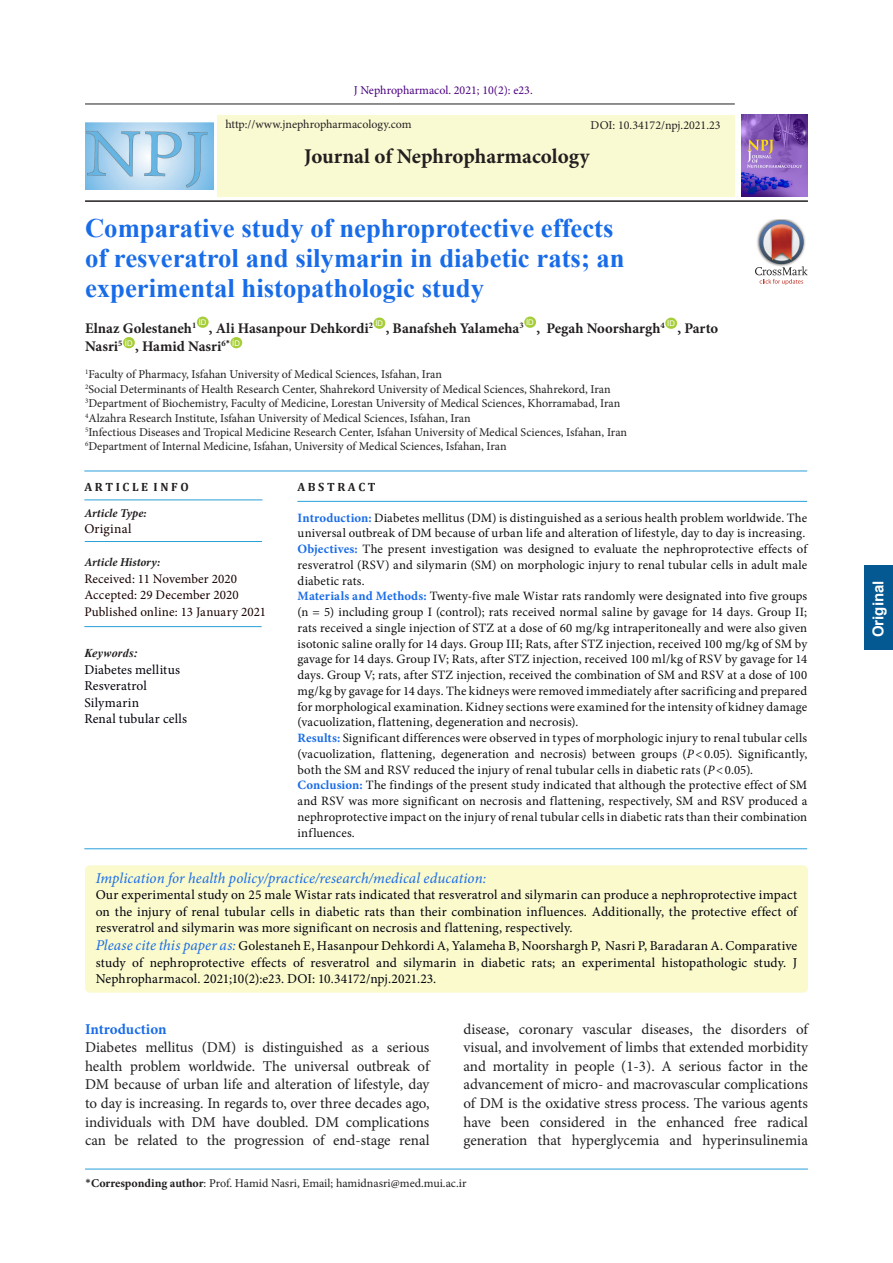
<style>
.page{position:relative;width:893px;height:1263px;background:#fff}
.page>*{position:absolute;margin:0;border:0;box-sizing:border-box;transform-origin:0 0}
.t1{font:700 26.7px/30px "Times New Roman";color:#196ce8}
.t2{font:700 21px "Minion Pro";color:#231f20}
.t3{font:15px/18.6px "Minion Pro";color:#231f20;text-align:justify}
.abstract{font:italic 15px "Minion Pro";letter-spacing:.005em;color:#196ce8}
.t4{font:700 15px "Minion Pro";letter-spacing:-.005em;color:#196ce8}
.t5{font:700 15px "Arial";color:#fff}
.t6{font:700 14.7px "Minion Pro";color:#231f20}
.abstract-2{font:13.5px/16.5px "Minion Pro";letter-spacing:.01em;color:#00000b;text-align:justify}
.t7{font:13.5px "Minion Pro";letter-spacing:.025em;color:#170000}
.t8{font:13.05px "Minion Pro";letter-spacing:.005em;color:#170000}
.abstract-3{font:12.75px/15.8px "Minion Pro";letter-spacing:.01em;color:#0d0d0d;text-align:justify}
.t9{font:12px "Minion Pro";color:#231f20}
.t10{font:12px "Minion Pro";color:#4b0082}
.t11{font:italic 700 12px "Minion Pro";color:#231f20}
.t12{font:700 12px "Cambria";color:#231f20}
.abstract-4{font:italic 700 12px "Times New Roman";letter-spacing:.015em;color:#231f20}
.t13{font:7.8px "Arial";color:#fff}
.s1{font-weight:700;color:#196ce8}
.s2{font-style:italic}
.s3{font-style:italic;font-size:15px;color:#196ce8}
.s4{font-family:"Calibri"}
.s5{font-weight:700}
</style>
<div class="page">
<hr style="left:85px;top:104px;width:650px;height:1px;background:#231f20">
<hr style="left:85px;top:200px;width:723px;height:2px;background:#231f20">
<div style="left:217px;top:115px;width:518px;height:81px;background:#fafad2"></div>
<img style="left:741px;top:115px;width:66px;height:82px">
<div style="left:197px;top:317px;width:12px;height:11px;background:#a6ce39;border-radius:50%"></div>
<div style="left:374px;top:317px;width:11px;height:12px;background:#a6ce39;border-radius:50%"></div>
<div style="left:524px;top:317px;width:12px;height:11px;background:#a6ce39;border-radius:50%"></div>
<div style="left:665px;top:318px;width:12px;height:11px;background:#a6ce39;border-radius:50%"></div>
<div style="left:123px;top:337px;width:12px;height:11px;background:#a6ce39;border-radius:50%"></div>
<div style="left:230px;top:337px;width:12px;height:11px;background:#a6ce39;border-radius:50%"></div>
<hr style="left:85px;top:1169px;width:723px;height:1px;background:#28a0da">
<div style="left:85px;top:865px;width:723px;height:127px;background:#fafacd;border-radius:5px"></div>
<div style="left:865px;top:566px;width:28px;height:84px;background:#055992"></div>
<img style="left:772px;top:219px;width:18px;height:1px">
<svg style="left:755px;top:220px;width:53px;height:65px"></svg>
<hr style="left:297px;top:501px;width:510px;height:1px;background:#28a0da">
<hr style="left:84px;top:471px;width:723px;height:1px;background:#28a0da">
<hr style="left:84px;top:848px;width:723px;height:1px;background:#28a0da">
<hr style="left:84px;top:499px;width:178px;height:1px;background:#28a0da">
<hr style="left:85px;top:541px;width:177px;height:1px;background:#28a0da">
<hr style="left:84px;top:626px;width:178px;height:1px;background:#28a0da">
<img style="left:85px;top:122px;width:128px;height:67px">
<p class="t10" style="left:354px;top:82px;width:181px">J Nephropharmacol. 2021; 10(2): e23.</p>
<p class="t9" style="left:225px;top:116px;width:188px">http://www.jnephropharmacology.com</p>
<p class="t9" style="left:591px;top:117px;width:131px">DOI: 10.34172/npj.2021.23</p>
<p class="t2" style="left:304px;top:142px;width:287px">Journal of Nephropharmacology</p>
<p class="t1" style="left:85px;top:213px;width:541px">Comparative study of nephroprotective effects of resveratrol and silymarin in diabetic rats; an experimental histopathologic study</p>
<p class="t6" style="left:85px;top:318px;width:113px">Elnaz Golestaneh<sup>1</sup></p>
<p class="t13" style="left:199px;top:317px;width:9px">ID</p>
<p class="t13" style="left:526px;top:317px;width:9px">ID</p>
<p class="t6" style="left:209px;top:318px;width:166px">, Ali Hasanpour Dehkordi<sup>2</sup></p>
<p class="t13" style="left:375px;top:318px;width:9px">ID</p>
<p class="t6" style="left:386px;top:318px;width:140px">, Banafsheh Yalameha<sup>3</sup></p>
<p class="t6" style="left:536px;top:318px;width:130px">, Pegah Noorshargh<sup>4</sup></p>
<p class="t13" style="left:667px;top:318px;width:9px">ID</p>
<p class="t6" style="left:677px;top:318px;width:42px">, Parto</p>
<p class="t6" style="left:85px;top:336px;width:39px">Nasri<sup>5</sup></p>
<p class="t13" style="left:125px;top:338px;width:9px">ID</p>
<p class="t6" style="left:135px;top:336px;width:96px">, Hamid Nasri<sup>6</sup><sup>*</sup></p>
<p class="t13" style="left:232px;top:338px;width:9px">ID</p>
<p class="t9" style="left:85px;top:366px;width:358px"><sup>1</sup>Faculty of Pharmacy, Isfahan University of Medical Sciences, Isfahan, Iran</p>
<p class="t9" style="left:85px;top:381px;width:527px"><sup>2</sup>Social Determinants of Health Research Center, Shahrekord University of Medical Sciences, Shahrekord, Iran</p>
<p class="t9" style="left:85px;top:395px;width:537px"><sup>3</sup>Department of Biochemistry, Faculty of Medicine, Lorestan University of Medical Sciences, Khorramabad, Iran</p>
<p class="t9" style="left:85px;top:410px;width:387px"><sup>4</sup>Alzahra Research Institute, Isfahan University of Medical Sciences, Isfahan, Iran</p>
<p class="t9" style="left:85px;top:424px;width:543px"><sup>5</sup>Infectious Diseases and Tropical Medicine Research Center, Isfahan University of Medical Sciences, Isfahan, Iran</p>
<p class="t9" style="left:85px;top:438px;width:423px"><sup>6</sup>Department of Internal Medicine, Isfahan, University of Medical Sciences, Isfahan, Iran</p>
<p class="t12" style="left:84px;top:478px;width:106px">A R T I C L E I N F O</p>
<p class="t11" style="left:84px;top:504px;width:64px">Article Type:</p>
<p class="t7" style="left:84px;top:520px;width:49px">Original</p>
<p class="t11" style="left:84px;top:554px;width:78px">Article History:</p>
<p class="t8" style="left:84px;top:570px;width:154px">Received: 11 November 2020</p>
<p class="t8" style="left:84px;top:586px;width:156px">Accepted: 29 December 2020</p>
<p class="t8" style="left:84px;top:603px;width:183px">Published online: 13 January 2021</p>
<p class="abstract-4" style="left:84px;top:645px;width:55px">Keywords:</p>
<p class="abstract-2" style="left:84px;top:661px;width:97px">Diabetes mellitus</p>
<p class="abstract-2" style="left:84px;top:678px;width:64px">Resveratrol</p>
<p class="abstract-2" style="left:84px;top:694px;width:56px">Silymarin</p>
<p class="abstract-2" style="left:84px;top:711px;width:104px">Renal tubular cells</p>
<p class="t12" style="left:297px;top:479px;width:80px">A B S T R A C T</p>
<p class="abstract-3" style="left:298px;top:510px;width:511px"><span class="s1">Introduction:</span> Diabetes mellitus (DM) is distinguished as a serious health problem worldwide. The universal outbreak of DM because of urban life and alteration of lifestyle, day to day is increasing.</p>
<p class="abstract-3" style="left:298px;top:541px;width:511px"><span class="s1">Objectives:</span> The present investigation was designed to evaluate the nephroprotective effects of resveratrol (RSV) and silymarin (SM) on morphologic injury to renal tubular cells in adult male diabetic rats.</p>
<p class="abstract-3" style="left:298px;top:588px;width:511px"><span class="s1">Materials and Methods:</span> Twenty-five male Wistar rats randomly were designated into five groups (n = 5) including group I (control); rats received normal saline by gavage for 14 days. Group II; rats received a single injection of STZ at a dose of 60 mg/kg intraperitoneally and were also given isotonic saline orally for 14 days. Group III; Rats, after STZ injection, received 100 mg/kg of SM by gavage for 14 days. Group IV; Rats, after STZ injection, received 100 ml/kg of RSV by gavage for 14 days. Group V; rats, after STZ injection, received the combination of SM and RSV at a dose of 100 mg/kg by gavage for 14 days. The kidneys were removed immediately after sacrificing and prepared for morphological examination. Kidney sections were examined for the intensity of kidney damage (vacuolization, flattening, degeneration and necrosis).</p>
<p class="abstract-3" style="left:298px;top:730px;width:511px"><span class="s1">Results:</span> Significant differences were observed in types of morphologic injury to renal tubular cells (vacuolization, flattening, degeneration and necrosis) between groups (<span class="s2">P</span>&lt;0.05). Significantly, both the SM and RSV reduced the injury of renal tubular cells in diabetic rats (<span class="s2">P</span>&lt;0.05).</p>
<p class="abstract-3" style="left:298px;top:777px;width:511px"><span class="s1">Conclusion:</span> The findings of the present study indicated that although the protective effect of SM and RSV was more significant on necrosis and flattening, respectively, SM and RSV produced a nephroprotective impact on the injury of renal tubular cells in diabetic rats than their combination influences.</p>
<p class="abstract" style="left:96px;top:868px;width:392px">Implication for health policy/practice/research/medical education:</p>
<p class="abstract-2" style="left:96px;top:887px;width:703px">Our experimental study on 25 male Wistar rats indicated that resveratrol and silymarin can produce a nephroprotective impact on the injury of renal tubular cells in diabetic rats than their combination influences. Additionally, the protective effect of resveratrol and silymarin was more significant on necrosis and flattening, respectively.</p>
<p class="abstract-2" style="left:96px;top:938px;width:703px"><span class="s3">Please cite this paper as:</span> Golestaneh E, Hasanpour Dehkordi A, Yalameha B, Noorshargh P, Nasri P, Baradaran A. Comparative study of nephroprotective effects of resveratrol and silymarin in diabetic rats; an experimental histopathologic study. J Nephropharmacol. 2021;10(2):e23. DOI: 10.34172/npj.2021.23.</p>
<p class="t4" style="left:85px;top:1018px;width:83px">Introduction</p>
<p class="t3" style="left:85px;top:1038px;width:346px">Diabetes mellitus (DM) is distinguished as a serious health problem worldwide. The universal outbreak of DM because of urban life and alteration of lifestyle, day to day is increasing. In regards to, over three decades ago, individuals with DM have doubled. DM complications can be related to the progression of end-stage renal</p>
<p class="t3" style="left:463px;top:1019px;width:346px">disease, coronary vascular diseases, the disorders of visual, and involvement of limbs that extended morbidity and mortality in people (1-3). A serious factor in the advancement of micro- and macrovascular complications of DM is the oxidative stress process. The various agents have been considered in the enhanced free radical generation that hyperglycemia and hyperinsulinemia</p>
<p class="t9" style="left:85px;top:1175px;width:383px"><span class="s4">*</span><span class="s5">Corresponding author</span>: Prof. Hamid Nasri, Email; hamidnasri@med.mui.ac.ir</p>
<p class="t5" style="left:868px;top:637px;width:58px;rotate:-90deg">Original</p>
</div>
